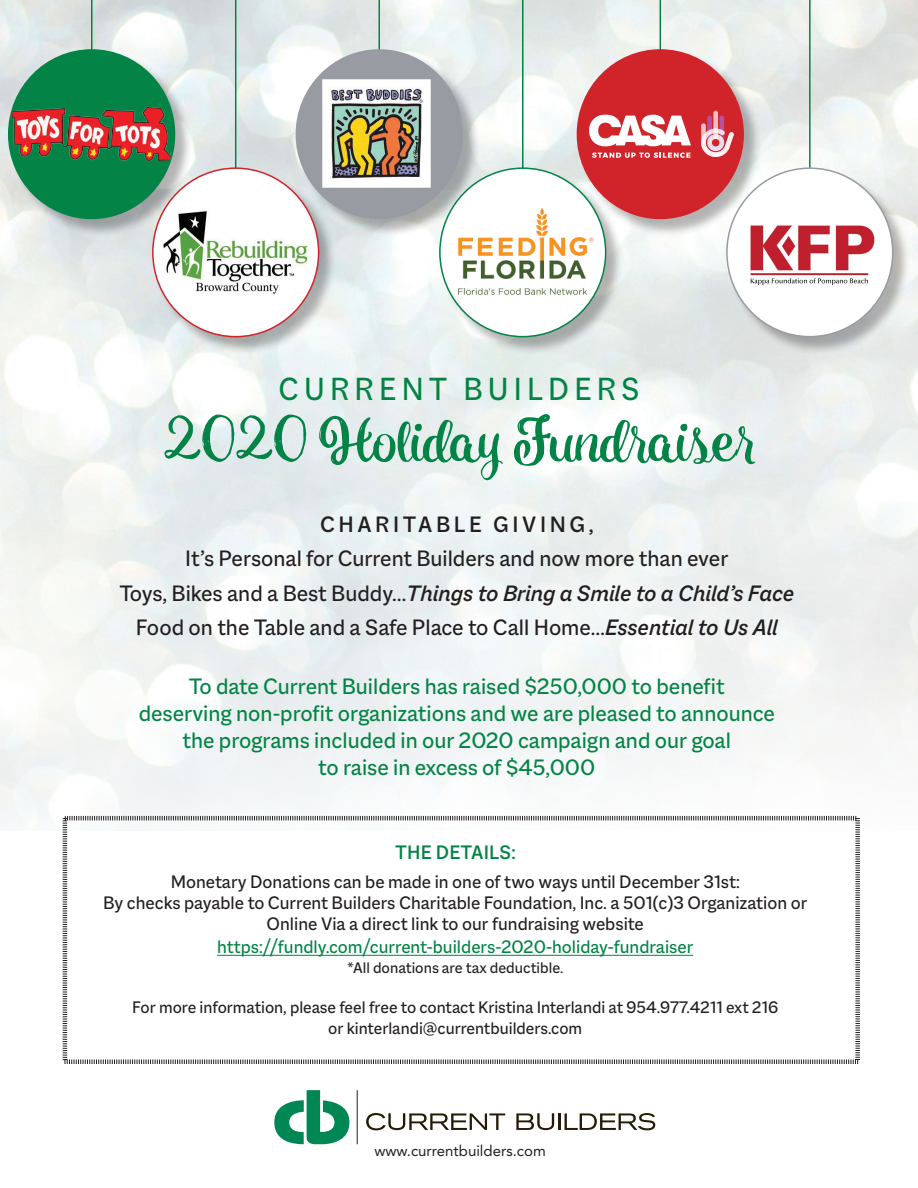
<style>
.page{position:relative;width:918px;height:1188px;background:#fff}
.page>*{position:absolute;margin:0;border:0;box-sizing:border-box;transform-origin:0 0}
.t1{font:61.2px "Hollycakes";color:#038345}
.t2{font:34.5px "Macklin Sans";letter-spacing:.16em;color:#038345;scale:.95 1}
.t3{font:24px/27px "Macklin Sans";color:#038345;text-align:center}
.t4{font:24px/34.5px "Macklin Sans";color:#231f20;text-align:center}
.t5{font:500 24px "Macklin Sans";letter-spacing:.15em;color:#231f20}
.t6{font:500 21px "Macklin Sans";letter-spacing:.01em;color:#038345}
.t7{font:19.5px/21px "Macklin Sans";color:#231f20;text-align:center}
.t8{font:19.5px "Macklin Sans";color:#038345}
.t9{font:18px/21.6px "Macklin Sans";color:#231f20;text-align:center}
.t10{font:16.5px "Macklin Sans";color:#231f20}
.t11{font:15px "Avenir";color:#231f20}
.s1{font-weight:500;font-style:italic}
</style>
<div class="page">
<img style="left:0;top:0;width:918px;height:824px">
<svg style="left:366px;top:1113px;width:139px;height:17px"></svg>
<svg style="left:516px;top:1113px;width:38px;height:17px"></svg>
<hr style="left:558px;top:1113px;width:3px;height:17px;background:#251a05">
<svg style="left:565px;top:1113px;width:90px;height:17px"></svg>
<svg style="left:274px;top:1090px;width:75px;height:54px"></svg>
<hr style="left:357px;top:1090px;width:1px;height:54px;background:#231f20">
<hr style="left:91px;top:0;width:1px;height:165px;background:#038345">
<div style="left:9px;top:50px;width:184px;height:187px;background:#231f20;opacity:.33"></div>
<div style="left:9px;top:50px;width:166px;height:168px;background:#038345;border-radius:50%"></div>
<img style="left:10px;top:80px;width:165px;height:109px">
<hr style="left:378px;top:0;width:2px;height:171px;background:#038345">
<div style="left:297px;top:50px;width:184px;height:187px;background:#231f20;opacity:.33"></div>
<div style="left:296px;top:50px;width:166px;height:168px;background:#999ba3;border-radius:50%"></div>
<img style="left:322px;top:80px;width:108px;height:108px">
<hr style="left:809px;top:0;width:2px;height:218px;background:#038345">
<div style="left:727px;top:169px;width:184px;height:186px;background:#231f20;opacity:.33"></div>
<div style="left:727px;top:168px;width:166px;height:169px;background:#fff;border-radius:50%"></div>
<img style="left:750px;top:225px;width:125px;height:61px">
<hr style="left:522px;top:0;width:2px;height:191px;background:#038345">
<div style="left:440px;top:169px;width:184px;height:186px;background:#231f20;opacity:.33"></div>
<div style="left:440px;top:168px;width:166px;height:169px;background:#fff;border-radius:50%"></div>
<img style="left:440px;top:197px;width:166px;height:111px">
<svg style="left:62px;top:815px;width:799px;height:249px"></svg>
<hr style="left:235px;top:0;width:1px;height:185px;background:#038345">
<div style="left:153px;top:169px;width:184px;height:186px;background:#231f20;opacity:.33"></div>
<div style="left:153px;top:168px;width:166px;height:169px;background:#fff;border-radius:50%"></div>
<img style="left:153px;top:197px;width:166px;height:111px">
<hr style="left:660px;top:0;width:1px;height:134px;background:#038345">
<div style="left:578px;top:50px;width:184px;height:187px;background:#231f20;opacity:.33"></div>
<div style="left:577px;top:50px;width:166px;height:168px;background:#d1232a;border-radius:50%"></div>
<svg style="left:589px;top:114px;width:102px;height:44px"></svg>
<svg style="left:701px;top:111px;width:33px;height:46px"></svg>
<h2 class="t2" style="left:279px;top:369px;width:381px">CURRENT BUILDERS</h2>
<h1 class="t1" style="left:163px;top:404px;width:593px">2020 Holiday Fundraiser</h1>
<p class="t5" style="left:320px;top:510px;width:275px">CHARITABLE GIVING,</p>
<p class="t4" style="left:119px;top:541px;width:676px">It’s Personal for Current Builders and now more than ever<br>Toys, Bikes and a Best Buddy…<span class="s1">Things to Bring a Smile to a Child’s Face<br></span>Food on the Table and a Safe Place to Call Home…<span class="s1">Essential to Us All</span></p>
<p class="t3" style="left:139px;top:672px;width:638px">To date Current Builders has raised $250,000 to benefit<br>deserving non-profit organizations and we are pleased to announce the programs included in our 2020 campaign and our goal<br>to raise in excess of $45,000</p>
<p class="t6" style="left:395px;top:841px;width:122px">THE DETAILS:</p>
<p class="t7" style="left:103px;top:871px;width:705px">Monetary Donations can be made in one of two ways until December 31st:<br>By checks payable to Current Builders Charitable Foundation, Inc. a 501(c)3 Organization or<br>Online Via a direct link to our fundraising website</p>
<p class="t8" style="left:217px;top:936px;width:478px">https://fundly.com/current-builders-2020-holiday-fundraiser</p>
<p class="t10" style="left:347px;top:958px;width:218px">*All donations are tax deductible.</p>
<p class="t9" style="left:132px;top:996px;width:647px">For more information, please feel free to contact Kristina Interlandi at 954.977.4211 ext 216 or kinterlandi@currentbuilders.com</p>
<p class="t11" style="left:374px;top:1142px;width:173px">www.currentbuilders.com</p>
</div>
